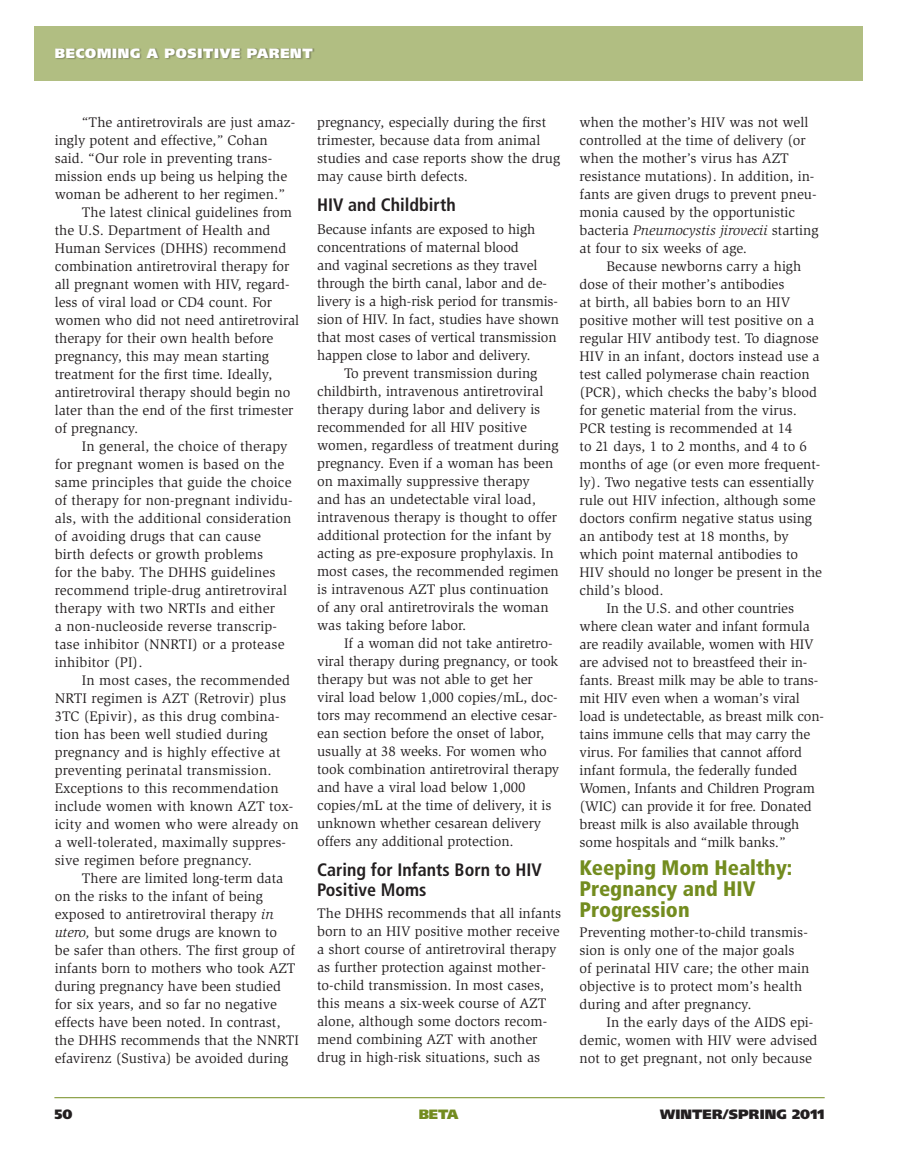
<style>
.page{position:relative;width:905px;height:1175px;background:#fff}
.page>*{position:absolute;margin:0;border:0;box-sizing:border-box;transform-origin:0 0}
.Feature_2_Header_2_l{font:900 condensed 21px/21px "Frutiger";color:#738c1f}
.Feature_2_Subheader{font:700 condensed 18px/19.5px "Frutiger";color:#231f20}
.Main_Body_Text{font:14.25px/18px "Slimbach";color:#231f20}
.Main_Body_Text_1st_p{font:14.25px/18px "Slimbach";color:#231f20}
.t1{font:900 13.5px "Frutiger";letter-spacing:.05em;color:#fff}
.t2{font:900 13.5px "Frutiger";letter-spacing:.01em;color:#231f20}
.t3{font:900 13.5px "Frutiger";color:#738c1f}
.s1{font-style:italic}
</style>
<div class="page">
<div style="left:34px;top:27px;width:828px;height:54px;background:#b1be82"></div>
<div style="left:55px;top:48px;width:260px;height:13px;background:#231f20;opacity:.4"></div>
<hr style="left:54px;top:1097px;width:770px;height:1px;background:#738c1f">
<p class="t1" style="left:55px;top:45px;width:259px">BECOMING A POSITIVE PARENT</p>
<p class="Main_Body_Text" style="left:55px;top:113px;width:242px;text-indent:27px">“The antiretrovirals are just amaz&shy;ingly potent and effective,” Cohan said. “Our role in preventing trans&shy;mission ends up being us helping the woman be adherent to her regimen.”</p>
<p class="Main_Body_Text" style="left:55px;top:203px;width:246px;text-indent:27px">The latest clinical guidelines from the U.S. Department of Health and Human Services (DHHS) recommend combination antiretroviral therapy for all pregnant women with HIV, regard&shy;less of viral load or CD4 count. For women who did not need antiretroviral therapy for their own health before pregnancy, this may mean starting treatment for the first time. Ideally, antiretroviral therapy should begin no later than the end of the first trimester of pregnancy.</p>
<p class="Main_Body_Text" style="left:55px;top:437px;width:239px;text-indent:27px">In general, the choice of therapy for pregnant women is based on the same principles that guide the choice of therapy for non-pregnant individu&shy;als, with the additional consideration of avoiding drugs that can cause birth defects or growth problems<br>for the baby. The DHHS guidelines recommend triple-drug antiretroviral therapy with two NRTIs and either<br>a non-nucleoside reverse transcrip&shy;tase inhibitor (NNRTI) or a protease inhibitor (PI).</p>
<p class="Main_Body_Text" style="left:55px;top:671px;width:245px;text-indent:27px">In most cases, the recommended NRTI regimen is AZT (Retrovir) plus 3TC (Epivir), as this drug combina&shy;tion has been well studied during pregnancy and is highly effective at preventing perinatal transmission.<br>Exceptions to this recommendation include women with known AZT tox&shy;icity and women who were already on a well-tolerated, maximally suppres&shy;sive regimen before pregnancy.</p>
<p class="Main_Body_Text" style="left:55px;top:869px;width:246px;text-indent:27px">There are limited long-term data on the risks to the infant of being exposed to antiretroviral therapy <span class="s1">in utero,</span> but some drugs are known to<br>be safer than others. The first group of infants born to mothers who took AZT during pregnancy have been studied for six years, and so far no negative effects have been noted. In contrast, the DHHS recommends that the NNRTI efavirenz (Sustiva) be avoided during</p>
<p class="Main_Body_Text" style="left:317px;top:113px;width:244px">pregnancy, especially during the first trimester, because data from animal studies and case reports show the drug may cause birth defects.</p>
<p class="Feature_2_Subheader" style="left:317px;top:195px;width:140px">HIV and Childbirth</p>
<p class="Main_Body_Text_1st_p" style="left:317px;top:220px;width:243px">Because infants are exposed to high concentrations of maternal blood<br>and vaginal secretions as they travel through the birth canal, labor and de&shy;livery is a high-risk period for transmis&shy;sion of HIV. In fact, studies have shown that most cases of vertical transmission happen close to labor and delivery.</p>
<p class="Main_Body_Text" style="left:317px;top:364px;width:243px;text-indent:27px">To prevent transmission during childbirth, intravenous antiretroviral therapy during labor and delivery is recommended for all HIV positive women, regardless of treatment during pregnancy. Even if a woman has been on maximally suppressive therapy<br>and has an undetectable viral load, intravenous therapy is thought to offer additional protection for the infant by acting as pre-exposure prophylaxis. In most cases, the recommended regimen is intravenous AZT plus continuation of any oral antiretrovirals the woman was taking before labor.</p>
<p class="Main_Body_Text" style="left:317px;top:634px;width:244px;text-indent:27px">If a woman did not take antiretro&shy;viral therapy during pregnancy, or took therapy but was not able to get her viral load below 1,000 copies/mL, doc&shy;tors may recommend an elective cesar&shy;ean section before the onset of labor, usually at 38 weeks. For women who took combination antiretroviral therapy and have a viral load below 1,000 copies/mL at the time of delivery, it is unknown whether cesarean delivery offers any additional protection.</p>
<p class="Feature_2_Subheader" style="left:317px;top:860px;width:226px">Caring for Infants Born to HIV<br>Positive Moms</p>
<p class="Main_Body_Text_1st_p" style="left:317px;top:904px;width:245px">The DHHS recommends that all infants born to an HIV positive mother receive a short course of antiretroviral therapy as further protection against mother&shy;to-child transmission. In most cases, this means a six-week course of AZT alone, although some doctors recom&shy;mend combining AZT with another drug in high-risk situations, such as</p>
<p class="Main_Body_Text_1st_p" style="left:579px;top:113px;width:240px">when the mother’s HIV was not well controlled at the time of delivery (or when the mother’s virus has AZT resistance mutations). In addition, in&shy;fants are given drugs to prevent pneu&shy;monia caused by the opportunistic bacteria <span class="s1">Pneumocystis jirovecii</span> starting at four to six weeks of age.</p>
<p class="Main_Body_Text" style="left:579px;top:257px;width:244px;text-indent:27px">Because newborns carry a high dose of their mother’s antibodies<br>at birth, all babies born to an HIV positive mother will test positive on a regular HIV antibody test. To diagnose HIV in an infant, doctors instead use a test called polymerase chain reaction (PCR), which checks the baby’s blood for genetic material from the virus.<br>PCR testing is recommended at 14<br>to 21 days, 1 to 2 months, and 4 to 6 months of age (or even more frequent&shy;ly). Two negative tests can essentially rule out HIV infection, although some doctors confirm negative status using an antibody test at 18 months, by which point maternal antibodies to HIV should no longer be present in the child’s blood.</p>
<p class="Main_Body_Text" style="left:579px;top:599px;width:246px;text-indent:27px">In the U.S. and other countries where clean water and infant formula are readily available, women with HIV are advised not to breastfeed their in&shy;fants. Breast milk may be able to trans&shy;mit HIV even when a woman’s viral load is undetectable, as breast milk con&shy;tains immune cells that may carry the virus. For families that cannot afford infant formula, the federally funded Women, Infants and Children Program (WIC) can provide it for free. Donated breast milk is also available through some hospitals and “milk banks.”</p>
<p class="Feature_2_Header_2_l" style="left:579px;top:857px;width:214px">Keeping Mom Healthy:<br>Pregnancy and HIV<br>Progression</p>
<p class="Main_Body_Text_1st_p" style="left:579px;top:923px;width:231px">Preventing mother-to-child transmis&shy;sion is only one of the major goals of perinatal HIV care; the other main objective is to protect mom’s health during and after pregnancy.</p>
<p class="Main_Body_Text" style="left:579px;top:1013px;width:239px;text-indent:27px">In the early days of the AIDS epi&shy;demic, women with HIV were advised not to get pregnant, not only because</p>
<p class="t2" style="left:54px;top:1106px;width:20px">50</p>
<p class="t3" style="left:419px;top:1106px;width:41px">BETA</p>
<p class="t2" style="left:660px;top:1106px;width:166px">WINTER/SPRING 2011</p>
</div>
